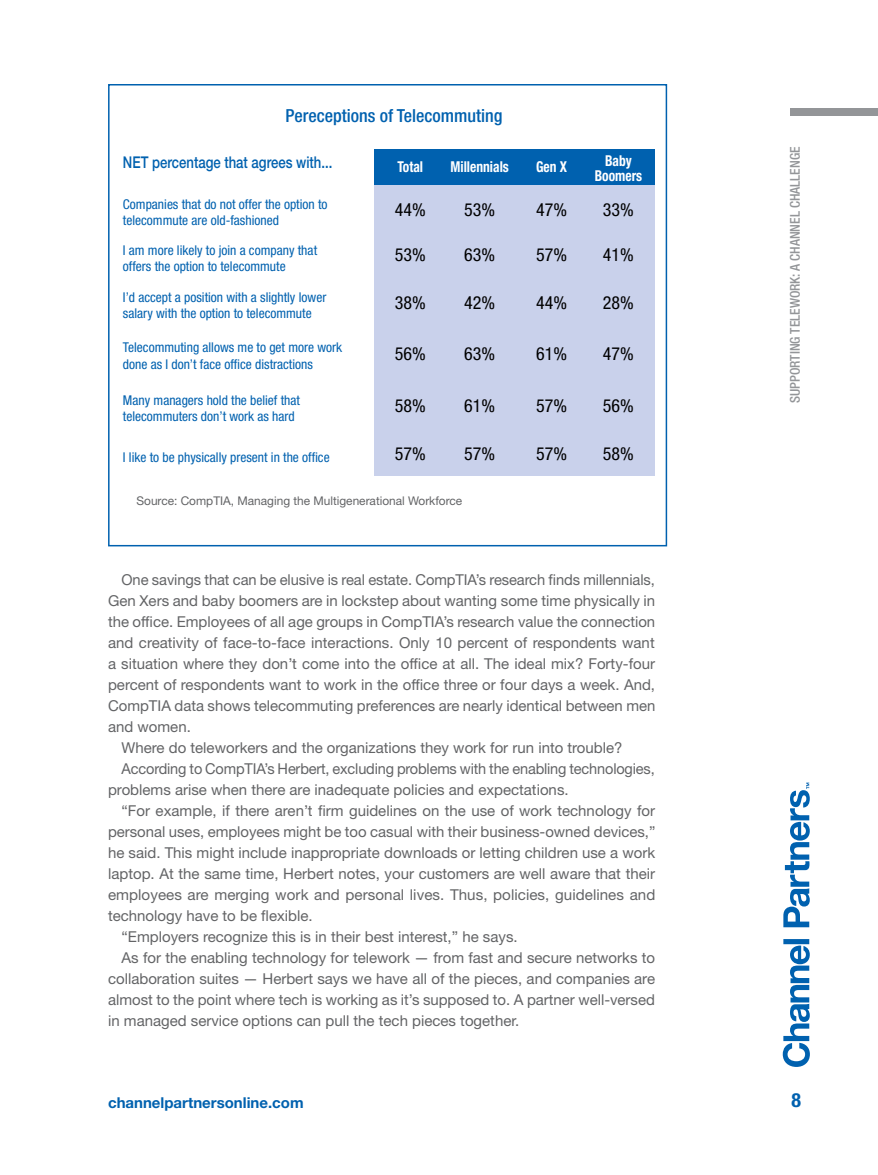
<style>
.page{position:relative;width:878px;height:1175px;background:#fff}
.page>*{position:absolute;margin:0;border:0;box-sizing:border-box;transform-origin:0 0}
.t1{font:700 condensed 19.5px "Helvetica Neue LT Std";color:#0061af}
.t2{font:condensed 18px "Helvetica Neue LT Std";color:#000}
.t3{font:500 condensed 18px "Helvetica Neue LT Std";color:#0061af}
.t4{font:500 16.2px "Helvetica Neue LT Std";color:#0061af;scale:.81 1}
.t5{font:15px "Helvetica Neue LT Std";color:#636466}
.t6{font:700 condensed 15px/15px "Helvetica Neue LT Std";color:#fff;text-align:center;scale:.9 1}
.t7{font:700 15px "Helvetica Neue LT Std";color:#0061af}
.t8{font:condensed 13.5px/16.2px "Helvetica Neue LT Std";color:#0061af}
.t9{font:500 condensed 13.5px "Helvetica Neue LT Std";color:#939598}
.t10{font:12px "Helvetica Neue LT Std";color:#636466}
</style>
<div class="page">
<svg style="left:782px;top:782px;width:27px;height:284px"></svg>
<div style="left:790px;top:108px;width:88px;height:8px;background:#939598"></div>
<div style="left:374px;top:149px;width:281px;height:326px;background:#c9d1eb"></div>
<div style="left:374px;top:149px;width:281px;height:36px;background:#0061af"></div>
<div style="left:108px;top:84px;width:559px;height:462px;border:2px solid #0061af"></div>
<p class="t3" style="left:285px;top:105px;width:218px">Pereceptions of Telecommuting</p>
<p class="t4" style="left:123px;top:153px;width:260px">NET percentage that agrees with...</p>
<p class="t8" style="left:123px;top:196px;width:206px">Companies that do not offer the option to telecommute are old-fashioned</p>
<p class="t8" style="left:123px;top:242px;width:196px">I am more likely to join a company that offers the option to telecommute</p>
<p class="t8" style="left:123px;top:289px;width:205px">I’d accept a position with a slightly lower salary with the option to telecommute</p>
<p class="t8" style="left:123px;top:339px;width:220px">Telecommuting allows me to get more work done as I don’t face office distractions</p>
<p class="t8" style="left:123px;top:391px;width:179px">Many managers hold the belief that telecommuters don’t work as hard</p>
<p class="t8" style="left:123px;top:449px;width:208px">I like to be physically present in the office</p>
<p class="t6" style="left:397px;top:159px;width:30px">Total</p>
<p class="t6" style="left:536px;top:159px;width:36px">Gen X</p>
<p class="t6" style="left:594px;top:153px;width:54px">Baby<br>Boomers</p>
<p class="t6" style="left:450px;top:159px;width:66px">Millennials</p>
<p class="t2" style="left:395px;top:199px;width:32px">44%</p>
<p class="t2" style="left:464px;top:199px;width:32px">53%</p>
<p class="t2" style="left:464px;top:244px;width:32px">63%</p>
<p class="t2" style="left:464px;top:292px;width:32px">42%</p>
<p class="t2" style="left:464px;top:343px;width:32px">63%</p>
<p class="t2" style="left:464px;top:395px;width:32px">61%</p>
<p class="t2" style="left:464px;top:443px;width:32px">57%</p>
<p class="t2" style="left:536px;top:199px;width:32px">47%</p>
<p class="t2" style="left:536px;top:244px;width:32px">57%</p>
<p class="t2" style="left:536px;top:292px;width:32px">44%</p>
<p class="t2" style="left:536px;top:343px;width:32px">61%</p>
<p class="t2" style="left:536px;top:395px;width:32px">57%</p>
<p class="t2" style="left:536px;top:443px;width:32px">57%</p>
<p class="t2" style="left:603px;top:199px;width:32px">33%</p>
<p class="t2" style="left:603px;top:244px;width:32px">41%</p>
<p class="t2" style="left:603px;top:292px;width:32px">28%</p>
<p class="t2" style="left:603px;top:343px;width:32px">47%</p>
<p class="t2" style="left:603px;top:395px;width:32px">56%</p>
<p class="t2" style="left:603px;top:443px;width:32px">58%</p>
<p class="t2" style="left:395px;top:244px;width:32px">53%</p>
<p class="t2" style="left:395px;top:292px;width:32px">38%</p>
<p class="t2" style="left:395px;top:343px;width:32px">56%</p>
<p class="t2" style="left:395px;top:395px;width:32px">58%</p>
<p class="t2" style="left:395px;top:443px;width:32px">57%</p>
<p class="t10" style="left:136px;top:494px;width:327px">Source: CompTIA, Managing the Multigenerational Workforce</p>
<p class="t5" style="left:122px;top:570px;width:535px">One savings that can be elusive is real estate. CompTIA’s research finds millennials,</p>
<p class="t5" style="left:108px;top:591px;width:548px">Gen Xers and baby boomers are in lockstep about wanting some time physically in</p>
<p class="t5" style="left:108px;top:612px;width:548px">the office. Employees of all age groups in CompTIA’s research value the connection</p>
<p class="t5" style="left:108px;top:633px;width:548px">and creativity of face-to-face interactions. Only 10 percent of respondents want</p>
<p class="t5" style="left:108px;top:654px;width:548px">a situation where they don’t come into the office at all. The ideal mix? Forty-four</p>
<p class="t5" style="left:108px;top:675px;width:548px">percent of respondents want to work in the office three or four days a week. And,</p>
<p class="t5" style="left:108px;top:696px;width:549px">CompTIA data shows telecommuting preferences are nearly identical between men</p>
<p class="t5" style="left:108px;top:717px;width:84px">and women.</p>
<p class="t5" style="left:122px;top:738px;width:502px">Where do teleworkers and the organizations they work for run into trouble?</p>
<p class="t5" style="left:122px;top:759px;width:534px">According to CompTIA’s Herbert, excluding problems with the enabling technologies,</p>
<p class="t5" style="left:108px;top:780px;width:462px">problems arise when there are inadequate policies and expectations.</p>
<p class="t5" style="left:122px;top:801px;width:535px">“For example, if there aren’t firm guidelines on the use of work technology for</p>
<p class="t5" style="left:108px;top:822px;width:549px">personal uses, employees might be too casual with their business-owned devices,”</p>
<p class="t5" style="left:108px;top:843px;width:548px">he said. This might include inappropriate downloads or letting children use a work</p>
<p class="t5" style="left:108px;top:864px;width:548px">laptop. At the same time, Herbert notes, your customers are well aware that their</p>
<p class="t5" style="left:108px;top:885px;width:549px">employees are merging work and personal lives. Thus, policies, guidelines and</p>
<p class="t5" style="left:108px;top:906px;width:206px">technology have to be flexible.</p>
<p class="t5" style="left:122px;top:927px;width:397px">“Employers recognize this is in their best interest,” he says.</p>
<p class="t5" style="left:122px;top:948px;width:535px">As for the enabling technology for telework — from fast and secure networks to</p>
<p class="t5" style="left:108px;top:969px;width:548px">collaboration suites — Herbert says we have all of the pieces, and companies are</p>
<p class="t5" style="left:108px;top:990px;width:548px">almost to the point where tech is working as it’s supposed to. A partner well-versed</p>
<p class="t5" style="left:108px;top:1011px;width:412px">in managed service options can pull the tech pieces together.</p>
<p class="t9" style="left:786px;top:403px;width:258px;rotate:-90deg">SUPPORTING TELEWORK: A CHANNEL CHALLENGE</p>
<p class="t7" style="left:108px;top:1093px;width:197px">channelpartnersonline.com</p>
<h1 class="t1" style="left:791px;top:1088px;width:11px">8</h1>
</div>
